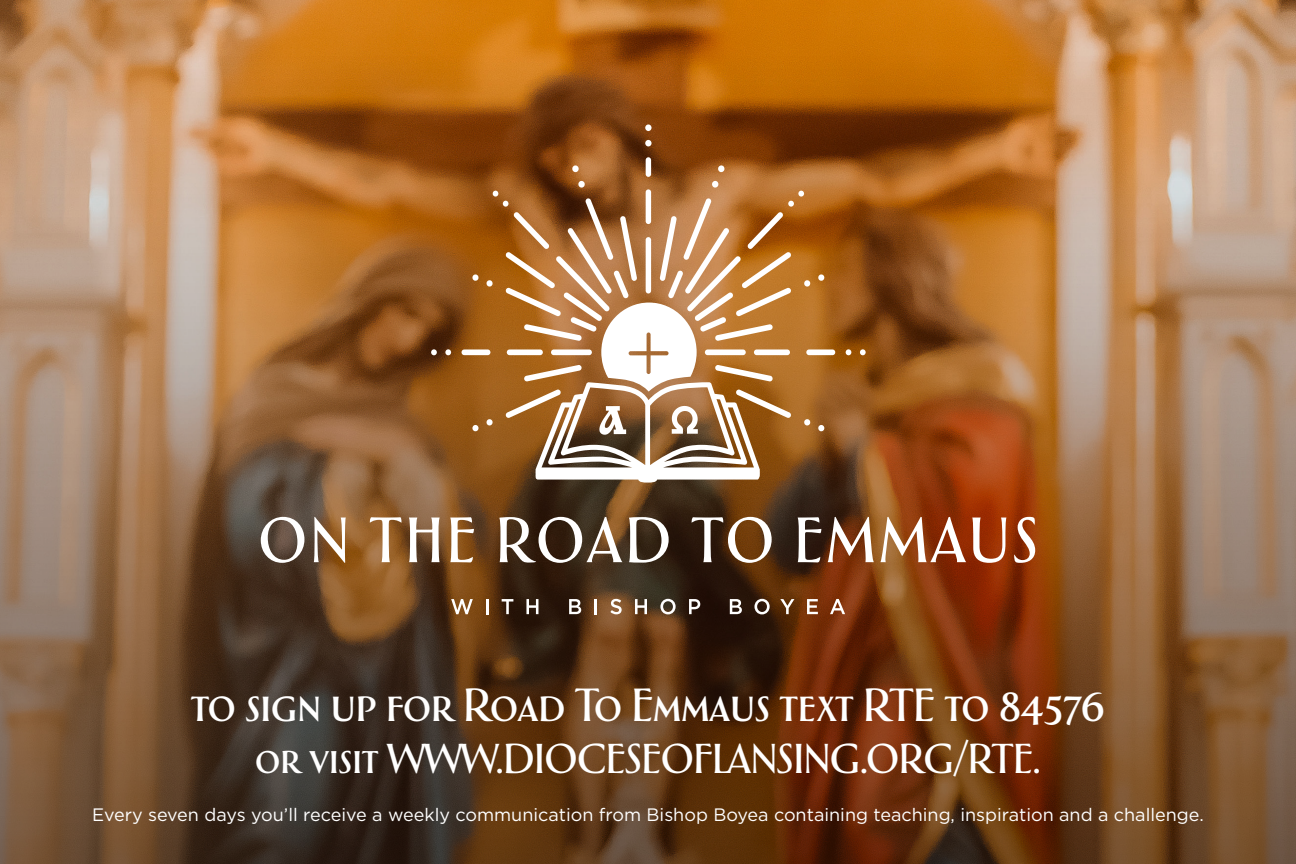
<style>
.page{position:relative;width:1296px;height:864px;background:#fff}
.page>*{position:absolute;margin:0;border:0;box-sizing:border-box;transform-origin:0 0}
.t1{font:40px "Greenleaf Regular Pro";letter-spacing:-.005em;color:#fff}
.t2{font:36px "Greenleaf Regular Pro";color:#fff}
.t3{font:18px "Gotham";color:#fff}
</style>
<div class="page">
<img style="left:0;top:0;width:1296px;height:864px">
<svg style="left:818px;top:425px;width:7px;height:7px"></svg>
<svg style="left:472px;top:425px;width:7px;height:7px"></svg>
<svg style="left:451px;top:599px;width:22px;height:15px"></svg>
<svg style="left:486px;top:599px;width:2px;height:15px"></svg>
<svg style="left:502px;top:599px;width:11px;height:15px"></svg>
<svg style="left:526px;top:599px;width:12px;height:15px"></svg>
<svg style="left:569px;top:599px;width:12px;height:15px"></svg>
<svg style="left:595px;top:599px;width:2px;height:15px"></svg>
<svg style="left:610px;top:599px;width:12px;height:15px"></svg>
<svg style="left:635px;top:599px;width:12px;height:15px"></svg>
<svg style="left:660px;top:599px;width:16px;height:15px"></svg>
<svg style="left:689px;top:599px;width:11px;height:15px"></svg>
<svg style="left:730px;top:599px;width:12px;height:15px"></svg>
<svg style="left:754px;top:599px;width:16px;height:15px"></svg>
<svg style="left:780px;top:599px;width:14px;height:15px"></svg>
<svg style="left:807px;top:599px;width:11px;height:15px"></svg>
<svg style="left:830px;top:599px;width:15px;height:15px"></svg>
<svg style="left:261px;top:517px;width:43px;height:46px"></svg>
<svg style="left:314px;top:517px;width:32px;height:46px"></svg>
<svg style="left:370px;top:517px;width:31px;height:45px"></svg>
<svg style="left:409px;top:518px;width:31px;height:44px"></svg>
<svg style="left:450px;top:517px;width:24px;height:45px"></svg>
<svg style="left:499px;top:517px;width:123px;height:46px"></svg>
<svg style="left:629px;top:517px;width:40px;height:46px"></svg>
<svg style="left:692px;top:517px;width:80px;height:46px"></svg>
<svg style="left:798px;top:517px;width:23px;height:45px"></svg>
<svg style="left:828px;top:517px;width:46px;height:45px"></svg>
<svg style="left:880px;top:517px;width:86px;height:45px"></svg>
<svg style="left:972px;top:518px;width:34px;height:45px"></svg>
<svg style="left:1014px;top:517px;width:21px;height:46px"></svg>
<svg style="left:431px;top:349px;width:6px;height:6px"></svg>
<svg style="left:445px;top:349px;width:6px;height:6px"></svg>
<div style="left:645px;top:124px;width:7px;height:7px;background:#fff;border-radius:3px"></div>
<svg style="left:472px;top:274px;width:7px;height:7px"></svg>
<div style="left:462px;top:349px;width:28px;height:6px;background:#fff;border-radius:3px"></div>
<svg style="left:860px;top:349px;width:6px;height:6px"></svg>
<svg style="left:846px;top:349px;width:5px;height:6px"></svg>
<div style="left:645px;top:140px;width:7px;height:6px;background:#fff;border-radius:3px"></div>
<svg style="left:818px;top:274px;width:7px;height:7px"></svg>
<div style="left:806px;top:349px;width:29px;height:6px;background:#fff;border-radius:3px"></div>
<svg style="left:486px;top:157px;width:325px;height:326px"></svg>
<p class="t1" style="left:191px;top:677px;width:915px">to sign up for Road To Emmaus text RTE to 84576</p>
<p class="t2" style="left:255px;top:734px;width:787px">or visit WWW.DIOCESEOFLANSING.ORG/RTE.</p>
<p class="t3" style="left:92px;top:803px;width:1113px">Every seven days you’ll receive a weekly communication from Bishop Boyea containing teaching, inspiration and a challenge.</p>
</div>
